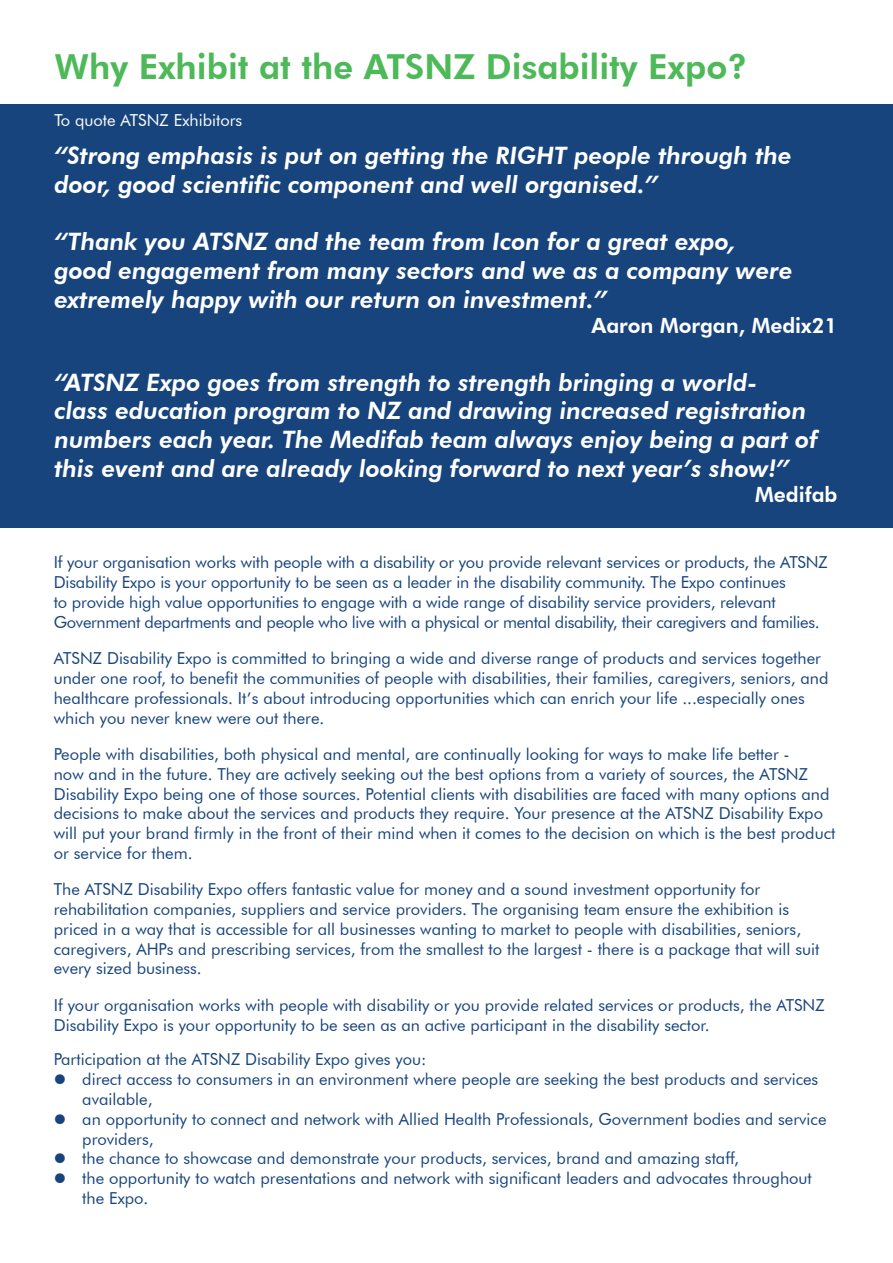
<style>
.page{position:relative;width:893px;height:1263px;background:#fff}
.page>*{position:absolute;margin:0;border:0;box-sizing:border-box;transform-origin:0 0}
.t1{font:800 34.5px "Futura BT";color:#4db958}
.t2{font:italic 800 24px/28.8px "Futura BT";color:#fff}
.t3{font:800 21px "Futura BT";color:#fff}
.t4{font:16.5px/19.8px "Futura BT";color:#17447c}
.t5{font:16.5px "Futura BT";color:#fff}
.s1{font-family:"Sofia Pro"}
</style>
<div class="page">
<div style="left:0;top:104px;width:893px;height:423px;background:#17447c"></div>
<p class="t1" style="left:54px;top:46px;width:694px">Why Exhibit at the ATSNZ Disability Expo?</p>
<p class="t5" style="left:54px;top:110px;width:189px">To quote ATSNZ Exhibitors</p>
<p class="t2" style="left:54px;top:141px;width:739px">“Strong emphasis is put on getting the RIGHT people through the door, good scientific component and well organised.”</p>
<p class="t2" style="left:54px;top:227px;width:740px">“Thank you ATSNZ and the team from Icon for a great expo, good engagement from many sectors and we as a company were extremely happy with our return on investment.”</p>
<p class="t3" style="left:591px;top:313px;width:247px">Aaron Morgan, Medix21</p>
<p class="t2" style="left:54px;top:368px;width:765px">“ATSNZ Expo goes from strength to strength bringing a world-<br>class education program to NZ and drawing increased registration numbers each year. The Medifab team always enjoy being a part of this event and are already looking forward to next year’s show!”</p>
<p class="t3" style="left:755px;top:482px;width:84px">Medifab</p>
<p class="t4" style="left:54px;top:553px;width:776px">If your organisation works with people with a disability or you provide relevant services or products, the ATSNZ Disability Expo is your opportunity to be seen as a leader in the disability community. The Expo continues<br>to provide high value opportunities to engage with a wide range of disability service providers, relevant Government departments and people who live with a physical or mental disability, their caregivers and families.</p>
<p class="t4" style="left:54px;top:648px;width:776px">ATSNZ Disability Expo is committed to bringing a wide and diverse range of products and services together under one roof, to benefit the communities of people with disabilities, their families, caregivers, seniors, and healthcare professionals. It’s about introducing opportunities which can enrich your life ...especially ones which you never knew were out there.</p>
<p class="t4" style="left:54px;top:744px;width:783px">People with disabilities, both physical and mental, are continually looking for ways to make life better -<br>now and in the future. They are actively seeking out the best options from a variety of sources, the ATSNZ Disability Expo being one of those sources. Potential clients with disabilities are faced with many options and decisions to make about the services and products they require. Your presence at the ATSNZ Disability Expo will put your brand firmly in the front of their mind when it comes to the decision on which is the best product or service for them.</p>
<p class="t4" style="left:54px;top:879px;width:767px">The ATSNZ Disability Expo offers fantastic value for money and a sound investment opportunity for rehabilitation companies, suppliers and service providers. The organising team ensure the exhibition is priced in a way that is accessible for all businesses wanting to market to people with disabilities, seniors, caregivers, AHPs and prescribing services, from the smallest to the largest - there is a package that will suit every sized business.</p>
<p class="t4" style="left:54px;top:995px;width:772px">If your organisation works with people with disability or you provide related services or products, the ATSNZ<br>Disability Expo is your opportunity to be seen as an active participant in the disability sector.</p>
<p class="t4" style="left:54px;top:1049px;width:374px">Participation at the ATSNZ Disability Expo gives you:</p>
<p class="t4" style="left:82px;top:1069px;width:738px;text-indent:-28px"><span class="s1">⬤</span> direct access to consumers in an environment where people are seeking the best products and services available,</p>
<p class="t4" style="left:82px;top:1109px;width:746px;text-indent:-28px"><span class="s1">⬤</span> an opportunity to connect and network with Allied Health Professionals, Government bodies and service providers,</p>
<p class="t4" style="left:54px;top:1148px;width:687px"><span class="s1">⬤</span> the chance to showcase and demonstrate your products, services, brand and amazing staff,</p>
<p class="t4" style="left:82px;top:1168px;width:731px;text-indent:-28px"><span class="s1">⬤</span> the opportunity to watch presentations and network with significant leaders and advocates throughout the Expo.</p>
</div>
